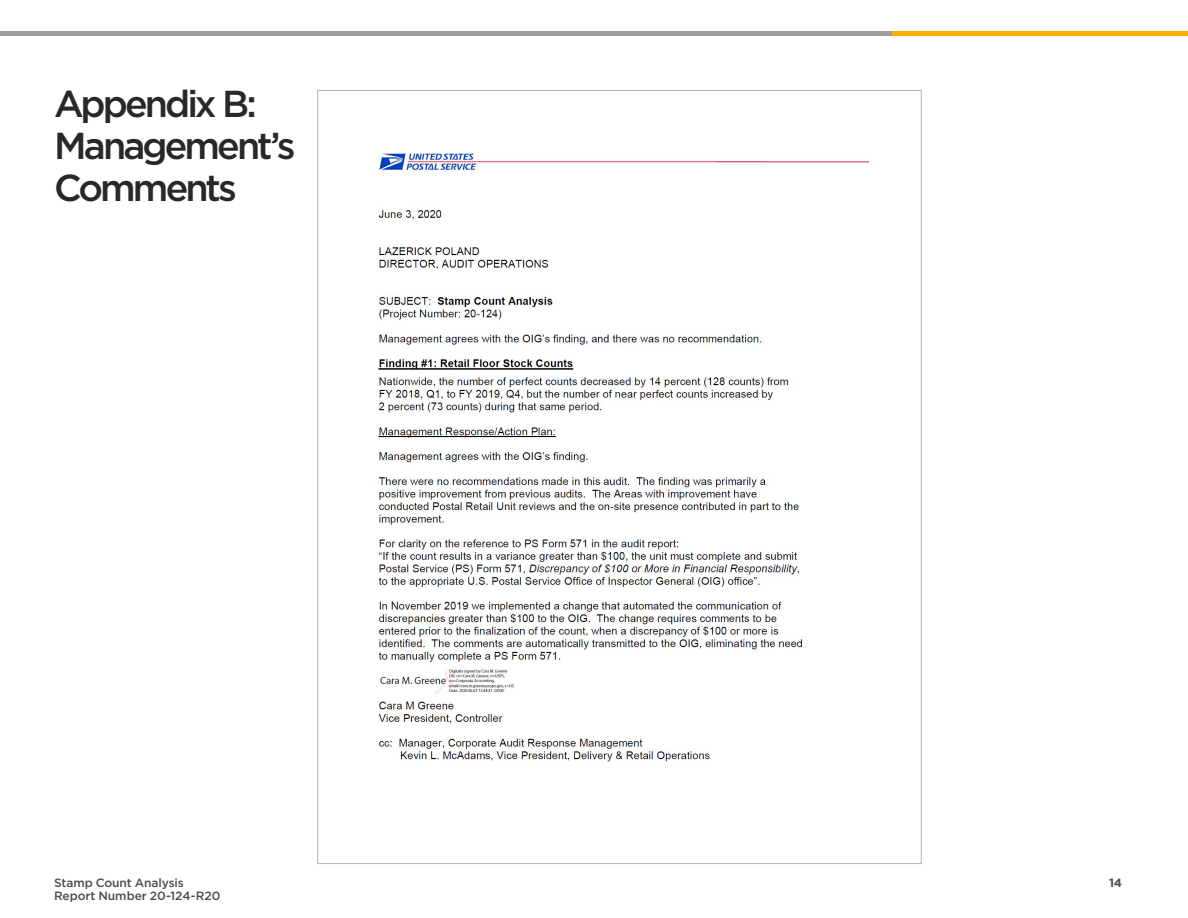
<style>
.page{position:relative;width:1188px;height:918px;background:#fff}
.page>*{position:absolute;margin:0;border:0;box-sizing:border-box;transform-origin:0 0}
.t1{font:500 37.5px/42px "Gotham";letter-spacing:-.075em;color:#292829}
.t2{font:500 12px/13.5px "Gotham";letter-spacing:-.005em;color:#4d4d4f}
.t3{font:700 12px "Gotham";color:#4d4d4f}
</style>
<div class="page">
<img style="left:378px;top:153px;width:491px;height:609px">
<hr style="left:0;top:32px;width:1188px;height:4px;background:#9e9e9e">
<hr style="left:893px;top:32px;width:295px;height:4px;background:#ffaf00">
<h1 class="t1" style="left:54px;top:82px;width:243px">Appendix B:<br>Management’s<br>Comments</h1>
<p class="t2" style="left:54px;top:875px;width:168px">Stamp Count Analysis<br>Report Number 20-124-R20</p>
<p class="t3" style="left:1109px;top:875px;width:15px">14</p>
</div>
